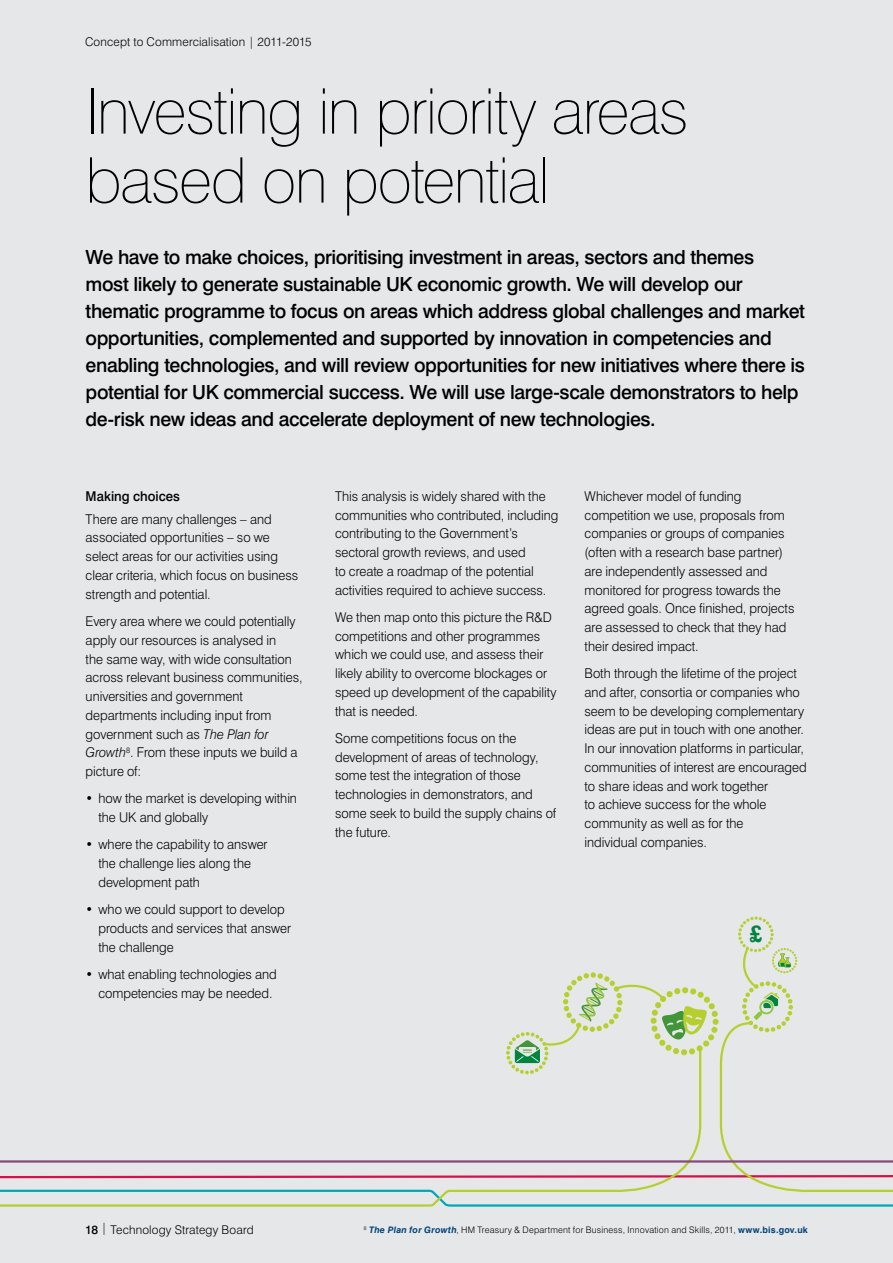
<style>
.page{position:relative;width:893px;height:1263px;background:#e6e7e8}
.page>*{position:absolute;margin:0;border:0;box-sizing:border-box;transform-origin:0 0}
.t1{font:100 63px/69px "Swiss 721 BT";letter-spacing:-.025em;color:#000}
.t2{font:700 24.15px "Rockwell";color:#00853f}
.t3{font:500 19.5px/27px "Swiss 721 BT";letter-spacing:-.025em;color:#000}
.t4{font:300 13.5px/18.8px "Swiss 721 BT";color:#000}
.t5{font:500 13.5px "Swiss 721 BT";color:#000}
.t6{font:300 12px "Swiss 721 BT";letter-spacing:.015em;color:#000}
.t7{font:300 9px "Swiss 721 BT";letter-spacing:.02em;color:#000}
.s1{font-style:italic}
.s2{font-weight:500}
.s3{font-weight:700;font-style:italic;color:#00447c}
.s4{font-weight:700;color:#00447c}
</style>
<div class="page">
<svg style="left:0;top:1189px;width:893px;height:18px"></svg>
<svg style="left:616px;top:1026px;width:277px;height:168px"></svg>
<svg style="left:0;top:1158px;width:893px;height:22px"></svg>
<svg style="left:506px;top:972px;width:212px;height:102px"></svg>
<svg style="left:736px;top:916px;width:61px;height:116px"></svg>
<p class="t6" style="left:85px;top:34px;width:228px">Concept to Commercialisation | 2011-2015</p>
<h1 class="t1" style="left:86px;top:76px;width:604px">Investing in priority areas based on potential</h1>
<p class="t3" style="left:86px;top:243px;width:721px">We have to make choices, prioritising investment in areas, sectors and themes<br>most likely to generate sustainable UK economic growth. We will develop our thematic programme to focus on areas which address global challenges and market opportunities, complemented and supported by innovation in competencies and enabling technologies, and will review opportunities for new initiatives where there is potential for UK commercial success. We will use large-scale demonstrators to help de-risk new ideas and accelerate deployment of new technologies.</p>
<p class="t5" style="left:86px;top:488px;width:96px">Making choices</p>
<p class="t4" style="left:86px;top:509px;width:214px">There are many challenges – and associated opportunities – so we select areas for our activities using clear criteria, which focus on business strength and potential.</p>
<p class="t4" style="left:86px;top:612px;width:218px">Every area where we could potentially apply our resources is analysed in<br>the same way, with wide consultation across relevant business communities, universities and government departments including input from government such as <span class="s1">The Plan for<br>Growth</span><sup>8</sup>. From these inputs we build a picture of:</p>
<p class="t4" style="left:98px;top:789px;width:200px;text-indent:-13px">• how the market is developing within the UK and globally</p>
<p class="t4" style="left:98px;top:835px;width:171px;text-indent:-13px">• where the capability to answer the challenge lies along the development path</p>
<p class="t4" style="left:98px;top:900px;width:194px;text-indent:-13px">• who we could support to develop products and services that answer the challenge</p>
<p class="t4" style="left:98px;top:964px;width:180px;text-indent:-13px">• what enabling technologies and competencies may be needed.</p>
<p class="t4" style="left:335px;top:486px;width:225px">This analysis is widely shared with the communities who contributed, including contributing to the Government’s sectoral growth reviews, and used<br>to create a roadmap of the potential activities required to achieve success.</p>
<p class="t4" style="left:335px;top:607px;width:223px">We then map onto this picture the R&amp;D competitions and other programmes which we could use, and assess their likely ability to overcome blockages or speed up development of the capability that is needed.</p>
<p class="t4" style="left:335px;top:728px;width:223px">Some competitions focus on the development of areas of technology, some test the integration of those technologies in demonstrators, and some seek to build the supply chains of the future.</p>
<p class="t4" style="left:585px;top:486px;width:211px">Whichever model of funding competition we use, proposals from companies or groups of companies (often with a research base partner) are independently assessed and monitored for progress towards the agreed goals. Once finished, projects are assessed to check that they had their desired impact.</p>
<p class="t4" style="left:585px;top:664px;width:224px">Both through the lifetime of the project and after, consortia or companies who seem to be developing complementary ideas are put in touch with one another.<br>In our innovation platforms in particular, communities of interest are encouraged to share ideas and work together<br>to achieve success for the whole community as well as for the<br>individual companies.</p>
<h2 class="t2" style="left:749px;top:920px;width:15px">£</h2>
<p class="t6" style="left:85px;top:1222px;width:170px"><span class="s2">18</span> | Technology Strategy Board</p>
<p class="t7" style="left:364px;top:1224px;width:446px"><sup>8</sup> <span class="s3">The Plan for Growth</span>, HM Treasury &amp; Department for Business, Innovation and Skills, 2011, <span class="s4">www.bis.gov.uk</span></p>
</div>
